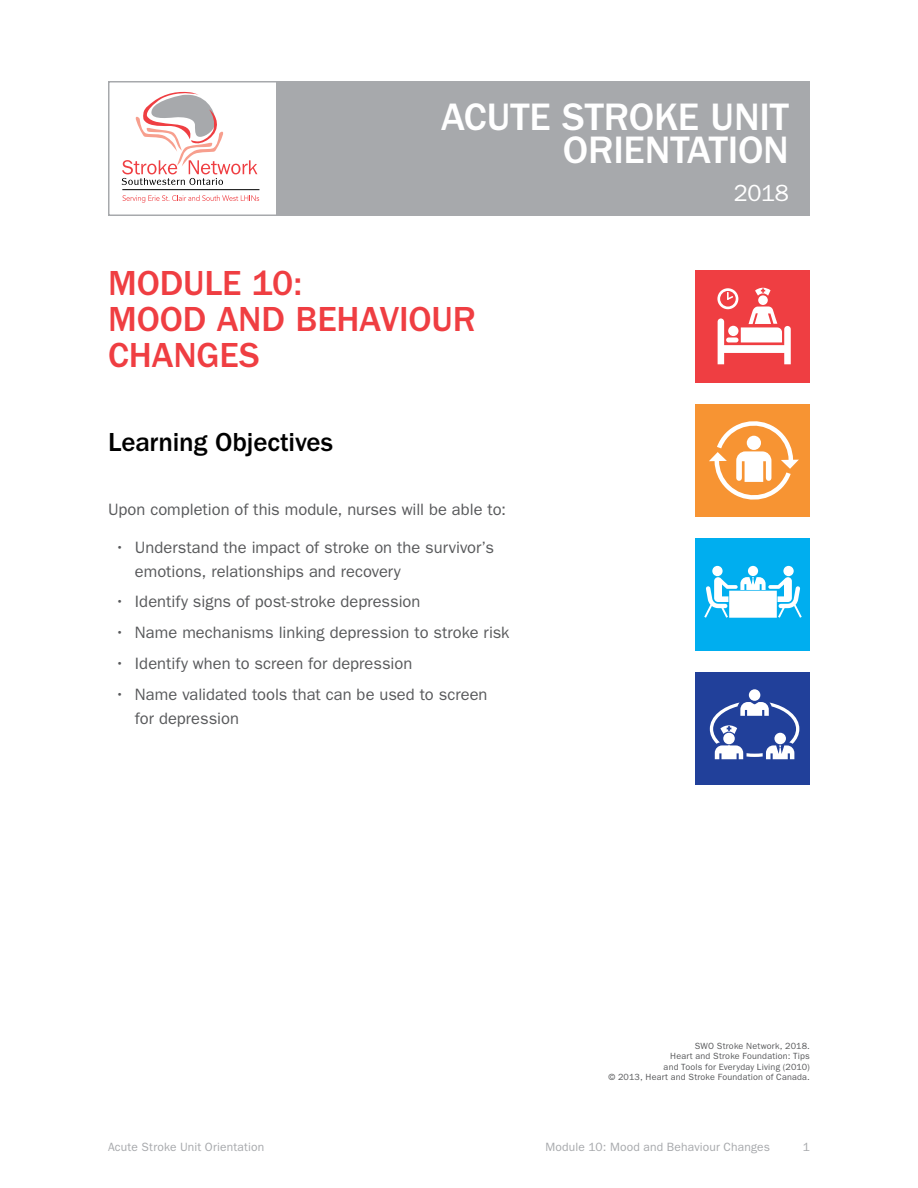
<style>
.page{position:relative;width:918px;height:1188px;background:#fff}
.page>*{position:absolute;margin:0;border:0;box-sizing:border-box;transform-origin:0 0}
.t1{font:500 39.6px/33px "ITC Franklin Gothic Std";letter-spacing:-.005em;color:#fff;text-align:right}
.t2{font:500 36px/36px "ITC Franklin Gothic Std";letter-spacing:-.005em;color:#ef3e42}
.t3{font:500 27px "ITC Franklin Gothic Std";letter-spacing:-.005em;color:#000}
.t4{font:23.4px "ITC Franklin Gothic Std";color:#fff}
.t5{font:16.5px/24px "ITC Franklin Gothic Std";color:#58595b}
.t6{font:12px "ITC Franklin Gothic Std";letter-spacing:.015em;color:#a7a9ac}
.t7{font:9px/10.5px "ITC Franklin Gothic Std";letter-spacing:.025em;color:#58595b;text-align:right}
</style>
<div class="page">
<svg style="left:122px;top:195px;width:137px;height:8px"></svg>
<hr style="left:122px;top:189px;width:137px;height:1px;background:#000">
<svg style="left:122px;top:92px;width:135px;height:93px"></svg>
<div style="left:276px;top:81px;width:534px;height:135px;background:#a7a9ac"></div>
<div style="left:696px;top:270px;width:114px;height:112px;background:#ef3e42"></div>
<svg style="left:717px;top:288px;width:74px;height:76px"></svg>
<div style="left:696px;top:673px;width:114px;height:112px;background:#21409a"></div>
<div style="left:749px;top:689px;width:11px;height:12px;background:#fff;border-radius:50%"></div>
<svg style="left:710px;top:702px;width:89px;height:57px"></svg>
<div style="left:696px;top:404px;width:114px;height:113px;background:#f79433"></div>
<svg style="left:709px;top:421px;width:90px;height:79px"></svg>
<div style="left:696px;top:539px;width:114px;height:112px;background:#00aeef"></div>
<svg style="left:704px;top:566px;width:98px;height:52px"></svg>
<h1 class="t1" style="left:441px;top:100px;width:350px">ACUTE STROKE UNIT<br>ORIENTATION</h1>
<h3 class="t4" style="left:734px;top:180px;width:57px">2018</h3>
<h2 class="t2" style="left:108px;top:265px;width:370px">MODULE 10:<br>MOOD AND BEHAVIOUR<br>CHANGES</h2>
<h3 class="t3" style="left:108px;top:427px;width:227px">Learning Objectives</h3>
<p class="t5" style="left:108px;top:498px;width:400px">Upon completion of this module, nurses will be able to:</p>
<p class="t5" style="left:135px;top:535px;width:361px;text-indent:-20px">• Understand the impact of stroke on the survivor’s emotions, relationships and recovery</p>
<p class="t5" style="left:115px;top:590px;width:307px">• Identify signs of post-stroke depression</p>
<p class="t5" style="left:115px;top:621px;width:396px">• Name mechanisms linking depression to stroke risk</p>
<p class="t5" style="left:115px;top:651px;width:299px">• Identify when to screen for depression</p>
<p class="t5" style="left:135px;top:682px;width:354px;text-indent:-20px">• Name validated tools that can be used to screen for depression</p>
<p class="t7" style="left:608px;top:1040px;width:203px">SWO Stroke Network, 2018.<br>Heart and Stroke Foundation: Tips<br>and Tools for Everyday Living (2010)<br>© 2013, Heart and Stroke Foundation of Canada.</p>
<p class="t6" style="left:108px;top:1140px;width:158px">Acute Stroke Unit Orientation</p>
<p class="t6" style="left:545px;top:1140px;width:226px">Module 10: Mood and Behaviour Changes</p>
<p class="t6" style="left:803px;top:1140px;width:9px">1</p>
</div>
